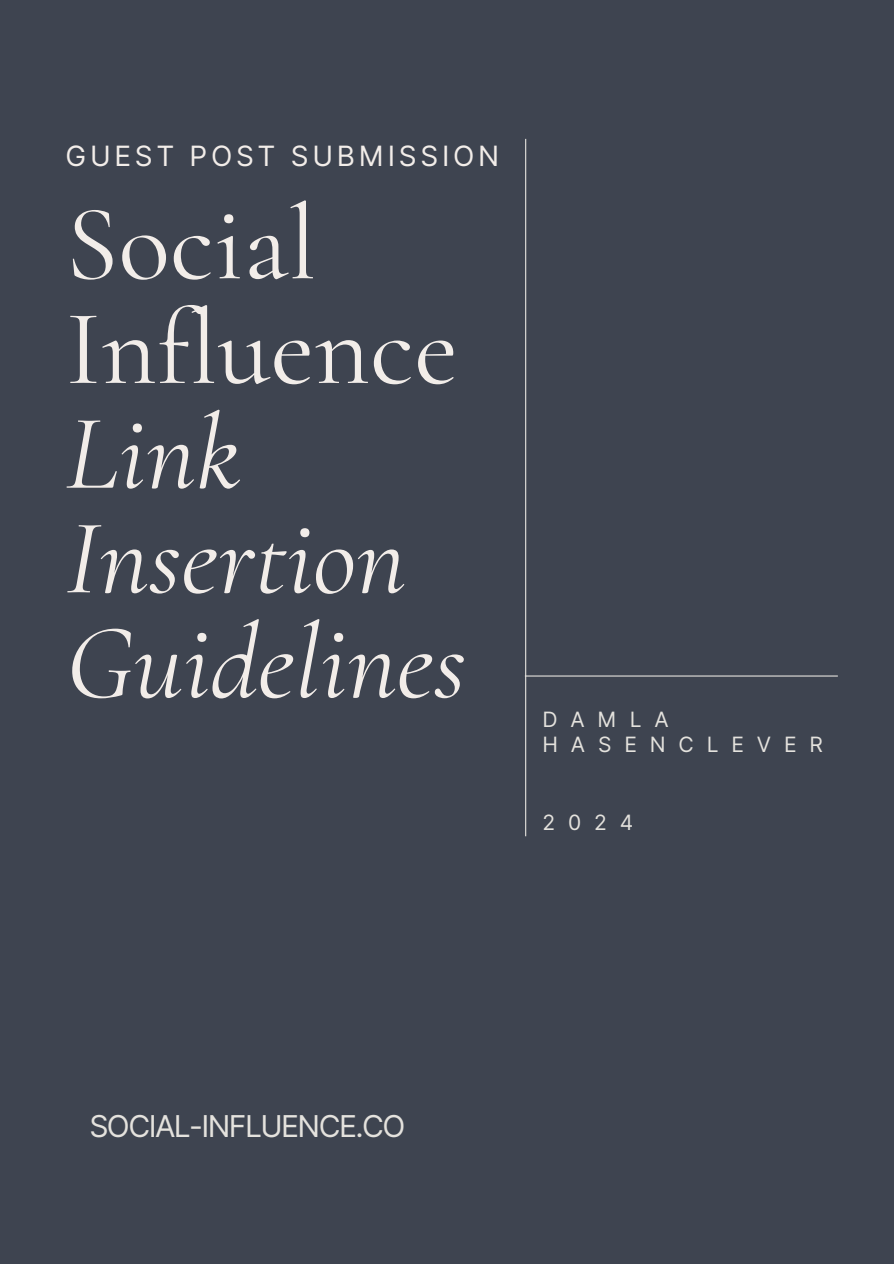
<style>
.page{position:relative;width:894px;height:1264px;background:#fff}
.page>*{position:absolute;margin:0;border:0;box-sizing:border-box;transform-origin:0 0}
.t1{font:italic 107.55px/104.7px "Cormorant Garamond";color:#f2ede9}
.t2{font:30.15px "Inter";letter-spacing:-.05em;color:#e4e2dd}
.t3{font:27.9px "Inter";letter-spacing:.135em;color:#f2ede9}
.t4{font:21.15px "Inter";letter-spacing:.61em;color:#e4e2dd}
.s1{font-style:normal}
</style>
<div class="page">
<div style="left:0;top:0;width:893px;height:1263px;background:#3e4450"></div>
<hr style="left:525px;top:139px;width:1px;height:697px;background:#e4e2dd">
<hr style="left:524px;top:675px;width:313px;height:1px;background:#e4e2dd">
<h2 class="t3" style="left:65px;top:139px;width:435px">GUEST POST SUBMISSION</h2>
<p class="t1" style="left:65px;top:192px;width:402px"><span class="s1">Social<br>Influence<br></span>Link<br>Insertion<br>Guidelines</p>
<h2 class="t4" style="left:542px;top:707px;width:128px">DAMLA</h2>
<h1 class="t4" style="left:542px;top:731px;width:282px">HASENCLEVER</h1>
<p class="t4" style="left:542px;top:810px;width:92px">2024</p>
<p class="t2" style="left:89px;top:1108px;width:317px">SOCIAL-INFLUENCE.CO</p>
</div>
